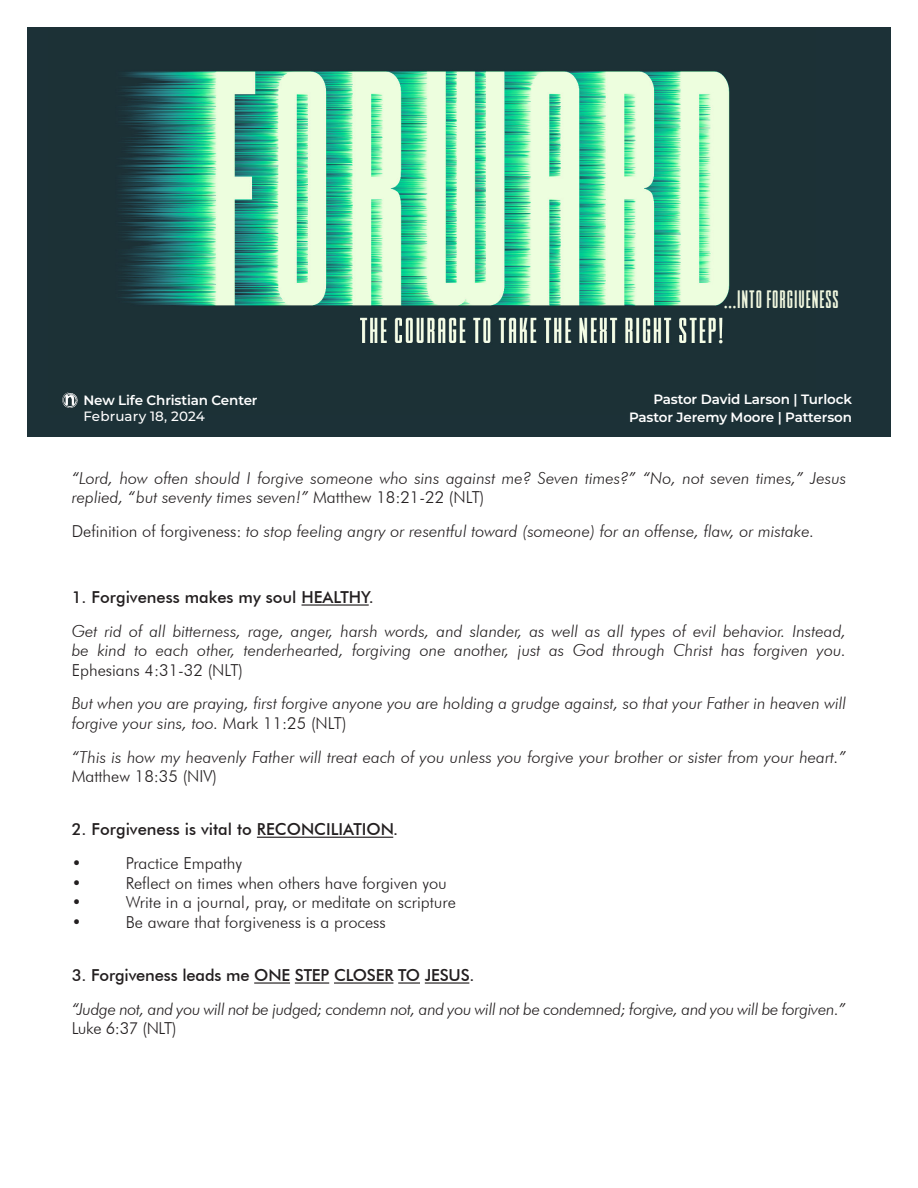
<style>
.page{position:relative;width:918px;height:1188px;background:#fff}
.page>*{position:absolute;margin:0;border:0;box-sizing:border-box;transform-origin:0 0}
.t1{font:24px "DELIRIUMNCV";letter-spacing:.04em;color:#eff6de}
.t2{font:italic 300 16.5px/19.8px "Futura BT";color:#231f20}
.t3{font:300 16.5px "Futura BT";color:#231f20}
.t4{font:italic 300 16.5px/19.8px "Futura BT";letter-spacing:-.02em;color:#231f20}
.t5{font:500 16.5px "Futura BT";color:#231f20}
.t6{font:600 13.5px "Montserrat";letter-spacing:-.01em;color:#fff}
.t7{font:500 13.5px "Montserrat";letter-spacing:.01em;color:#fff}
.s1{font-style:normal}
</style>
<div class="page">
<div style="left:27px;top:27px;width:864px;height:409px;background:#1c3137"></div>
<img style="left:62px;top:71px;width:668px;height:333px">
<img style="left:63px;top:392px;width:15px;height:16px">
<hr style="left:302px;top:604px;width:67px;height:2px;background:#231f20">
<hr style="left:257px;top:837px;width:136px;height:1px;background:#231f20">
<hr style="left:254px;top:982px;width:36px;height:2px;background:#231f20">
<hr style="left:295px;top:982px;width:34px;height:2px;background:#231f20">
<hr style="left:334px;top:982px;width:59px;height:2px;background:#231f20">
<hr style="left:398px;top:982px;width:22px;height:2px;background:#231f20">
<hr style="left:425px;top:982px;width:44px;height:2px;background:#231f20">
<p class="t6" style="left:83px;top:390px;width:176px">New Life Christian Center</p>
<p class="t7" style="left:83px;top:407px;width:123px">February 18, 2024</p>
<p class="t1" style="left:724px;top:285px;width:116px">...INTO FORGIVENESS</p>
<p class="t6" style="left:653px;top:390px;width:200px">Pastor David Larson | Turlock</p>
<p class="t6" style="left:629px;top:408px;width:224px">Pastor Jeremy Moore | Patterson</p>
<p class="t2" style="left:72px;top:468px;width:776px">“Lord, how often should I forgive someone who sins against me? Seven times?” “No, not seven times,” Jesus replied, “but seventy times seven!” <span class="s1">Matthew 18:21-22 (NLT)</span></p>
<p class="t2" style="left:72px;top:521px;width:744px"><span class="s1">Definition of forgiveness:</span> to stop feeling angry or resentful toward (someone) for an offense, flaw, or mistake.</p>
<p class="t5" style="left:72px;top:587px;width:304px">1. Forgiveness makes my soul HEALTHY.</p>
<p class="t2" style="left:72px;top:621px;width:776px;text-align:justify">Get rid of all bitterness, rage, anger, harsh words, and slander, as well as all types of evil behavior. Instead, be kind to each other, tenderhearted, forgiving one another, just as God through Christ has forgiven you.<br><span class="s1">Ephesians 4:31-32 (NLT)</span></p>
<p class="t2" style="left:72px;top:694px;width:776px">But when you are praying, first forgive anyone you are holding a grudge against, so that your Father in heaven will forgive your sins, too. <span class="s1">Mark 11:25 (NLT)</span></p>
<p class="t2" style="left:72px;top:747px;width:776px">“This is how my heavenly Father will treat each of you unless you forgive your brother or sister from your heart.”<br><span class="s1">Matthew 18:35 (NIV)</span></p>
<p class="t5" style="left:72px;top:820px;width:328px">2. Forgiveness is vital to RECONCILIATION.</p>
<p class="t3" style="left:72px;top:853px;width:11px">•</p>
<p class="t3" style="left:126px;top:853px;width:118px">Practice Empathy</p>
<p class="t3" style="left:72px;top:873px;width:11px">•</p>
<p class="t3" style="left:126px;top:873px;width:323px">Reflect on times when others have forgiven you</p>
<p class="t3" style="left:72px;top:892px;width:11px">•</p>
<p class="t3" style="left:126px;top:892px;width:332px">Write in a journal, pray, or meditate on scripture</p>
<p class="t3" style="left:72px;top:912px;width:11px">•</p>
<p class="t3" style="left:126px;top:912px;width:262px">Be aware that forgiveness is a process</p>
<p class="t5" style="left:72px;top:965px;width:404px">3. Forgiveness leads me ONE STEP CLOSER TO JESUS.</p>
<p class="t4" style="left:72px;top:999px;width:776px">“Judge not, and you will not be judged; condemn not, and you will not be condemned; forgive, and you will be forgiven.”<br><span class="s1">Luke 6:37 (NLT)</span></p>
</div>
